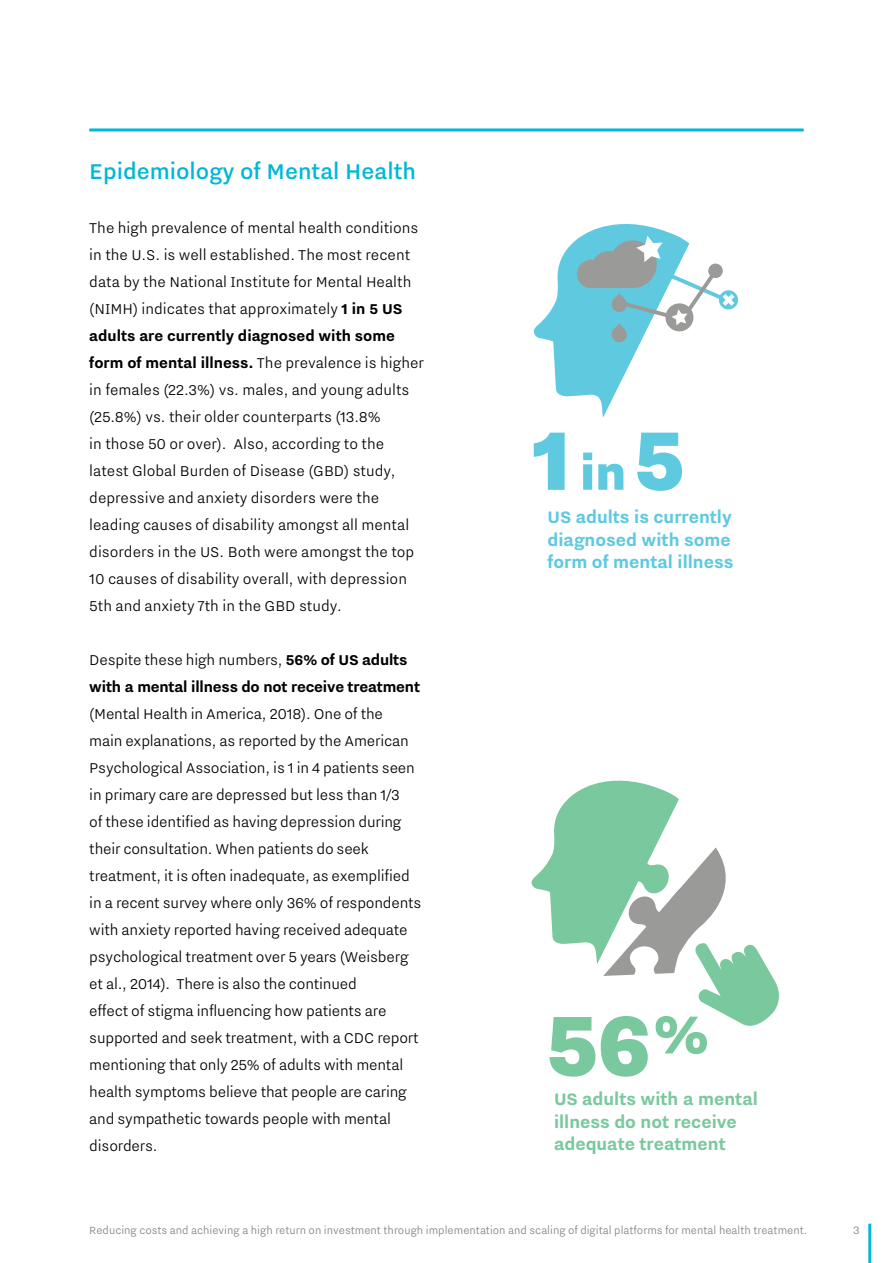
<style>
.page{position:relative;width:893px;height:1263px;background:#fff}
.page>*{position:absolute;margin:0;border:0;box-sizing:border-box;transform-origin:0 0}
.t1{font:500 27px "Nitti Grotesk";color:#00b8d6}
.t2{font:700 21px/22.5px "Nitti Grotesk";color:#5fc9e0}
.t3{font:700 21px/22.5px "Nitti Grotesk";color:#7ac89e}
.t4{font:300 18px/27px "Nitti Grotesk";letter-spacing:-.01em;color:#000}
.t5{font:700 18px/27px "Nitti Grotesk";letter-spacing:-.01em;color:#000}
.t6{font:300 13.5px "Nitti Grotesk";color:#81827e}
.t7{font:300 13.2px "Nitti Grotesk";color:#81827e}
.s1{font-weight:700}
.s2{font-weight:300}
</style>
<div class="page">
<hr style="left:0;top:0;width:1px;height:1263px;background:#00b8d6">
<svg style="left:534px;top:433px;width:31px;height:57px"></svg>
<svg style="left:637px;top:433px;width:45px;height:58px"></svg>
<svg style="left:583px;top:453px;width:40px;height:37px"></svg>
<svg style="left:531px;top:780px;width:248px;height:297px"></svg>
<svg style="left:719px;top:290px;width:19px;height:19px"></svg>
<svg style="left:533px;top:224px;width:203px;height:194px"></svg>
<hr style="left:868px;top:1224px;width:3px;height:39px;background:#00b8d6">
<hr style="left:89px;top:128px;width:715px;height:3px;background:#00b8d6">
<h1 class="t1" style="left:89px;top:157px;width:328px">Epidemiology of Mental Health</h1>
<p class="t4" style="left:89px;top:214px;width:336px">The high prevalence of mental health conditions in the U.S. is well established. The most recent data by the National Institute for Mental Health (NIMH) indicates that approximately <span class="s1">1 in 5 US adults are currently diagnosed with some form of mental illness.</span> The prevalence is higher in females (22.3%) vs. males, and young adults (25.8%) vs. their older counterparts (13.8%<br>in those 50 or over). Also, according to the latest Global Burden of Disease (GBD) study, depressive and anxiety disorders were the leading causes of disability amongst all mental disorders in the US. Both were amongst the top 10 causes of disability overall, with depression 5th and anxiety 7th in the GBD study.</p>
<p class="t5" style="left:89px;top:646px;width:332px"><span class="s2">Despite these high numbers,</span> 56% of US adults with a mental illness do not receive treatment</p>
<p class="t4" style="left:89px;top:700px;width:334px">(Mental Health in America, 2018). One of the<br>main explanations, as reported by the American Psychological Association, is 1 in 4 patients seen in primary care are depressed but less than 1/3<br>of these identified as having depression during their consultation. When patients do seek treatment, it is often inadequate, as exemplified in a recent survey where only 36% of respondents with anxiety reported having received adequate psychological treatment over 5 years (Weisberg et al., 2014). There is also the continued<br>effect of stigma influencing how patients are supported and seek treatment, with a CDC report mentioning that only 25% of adults with mental health symptoms believe that people are caring and sympathetic towards people with mental disorders.</p>
<p class="t2" style="left:548px;top:505px;width:187px">US adults is currently diagnosed with some form of mental illness</p>
<p class="t3" style="left:554px;top:1087px;width:205px">US adults with a mental illness do not receive adequate treatment</p>
<p class="t7" style="left:89px;top:1224px;width:719px">Reducing costs and achieving a high return on investment through implementation and scaling of digital platforms for mental health treatment.</p>
<p class="t6" style="left:853px;top:1224px;width:8px">3</p>
</div>
